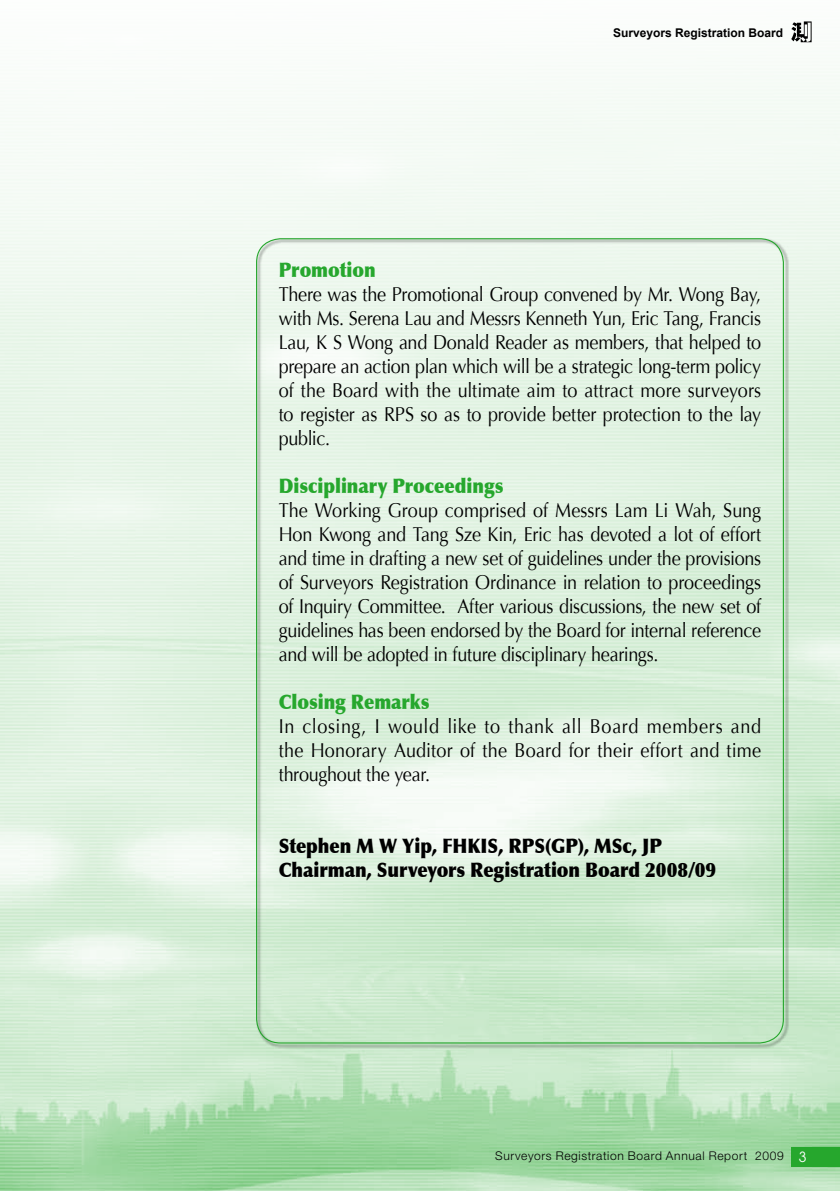
<style>
.page{position:relative;width:840px;height:1191px;background:#fff}
.page>*{position:absolute;margin:0;border:0;box-sizing:border-box;transform-origin:0 0}
.t1{font:20px/24px "Optima";letter-spacing:-.01em;color:#000;text-align:justify;scale:.9 1}
.t2{font:900 20px/24px "Optima";color:#000;scale:.9 1}
.t3{font:900 20px "Optima";letter-spacing:-.005em;color:#26a72d;scale:.9 1}
.t4{font:14px "Avant Garde";color:#fff}
.t5{font:300 12px "Helvetica Neue";letter-spacing:.055em;color:#000}
.t6{font:700 12px "Arial";color:#000}
</style>
<div class="page">
<img style="left:0;top:21px;width:839px;height:1170px">
<svg style="left:790px;top:21px;width:21px;height:21px"></svg>
<div style="left:790px;top:1147px;width:49px;height:19px;background:#26a72d"></div>
<div style="left:256px;top:238px;width:532px;height:810px;background:#000;opacity:.6"></div>
<p class="t6" style="left:612px;top:27px;width:172px">Surveyors Registration Board</p>
<p class="t3" style="left:278px;top:257px;width:109px">Promotion</p>
<p class="t1" style="left:278px;top:282px;width:537px">There was the Promotional Group convened by Mr. Wong Bay, with Ms. Serena Lau and Messrs Kenneth Yun, Eric Tang, Francis Lau, K S Wong and Donald Reader as members, that helped to prepare an action plan which will be a strategic long-term policy of the Board with the ultimate aim to attract more surveyors to register as RPS so as to provide better protection to the lay public.</p>
<p class="t3" style="left:278px;top:473px;width:251px">Disciplinary Proceedings</p>
<p class="t1" style="left:278px;top:498px;width:537px">The Working Group comprised of Messrs Lam Li Wah, Sung Hon Kwong and Tang Sze Kin, Eric has devoted a lot of effort and time in drafting a new set of guidelines under the provisions of Surveyors Registration Ordinance in relation to proceedings of Inquiry Committee. After various discussions, the new set of guidelines has been endorsed by the Board for internal reference and will be adopted in future disciplinary hearings.</p>
<p class="t3" style="left:278px;top:689px;width:169px">Closing Remarks</p>
<p class="t1" style="left:278px;top:714px;width:537px">In closing, I would like to thank all Board members and the Honorary Auditor of the Board for their effort and time throughout the year.</p>
<p class="t2" style="left:278px;top:834px;width:487px">Stephen M W Yip, FHKIS, RPS(GP), MSc, JP<br>Chairman, Surveyors Registration Board 2008/09</p>
<p class="t5" style="left:495px;top:1148px;width:290px">Surveyors Registration Board Annual Report 2009</p>
<p class="t4" style="left:798px;top:1148px;width:9px">3</p>
</div>
